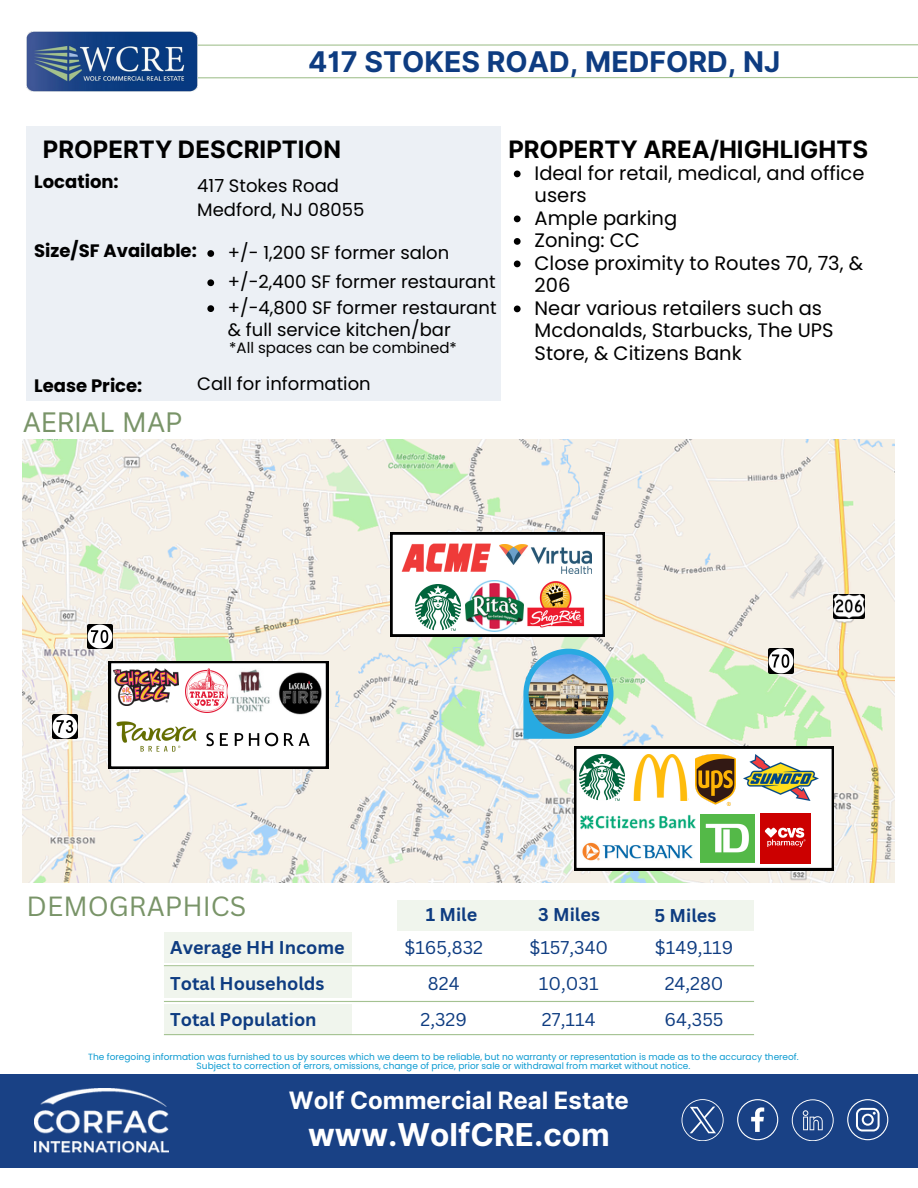
<style>
.page{position:relative;width:918px;height:1188px;background:#fff}
.page>*{position:absolute;margin:0;border:0;box-sizing:border-box;transform-origin:0 0}
.t1{font:700 31.5px "Inter";color:#fff}
.t2{font:700 28.5px "Inter";color:#0e3c81}
.t3{font:27px "Canva Sans";color:#799468}
.t4{font:27px "Inter";color:#799468}
.t5{font:700 24px "Inter";color:#000}
.t6{font:700 24px "Inter";color:#fff}
.t7{font:19.5px/22.5px "Poppins";color:#000}
.t8{font:18px/24.8px "Poppins";color:#000}
.t9{font:700 18px "Canva Sans";color:#0e3c81}
.t10{font:18px "Canva Sans";color:#0e3c81}
.t11{font:700 18px "Poppins";color:#000}
.t12{font:15px "Poppins";color:#000}
.t13{font:9px/9px "Poppins";color:#0b9ad1;text-align:center}
</style>
<div class="page">
<div style="left:27px;top:127px;width:474px;height:274px;background:#ecf0f5"></div>
<div style="left:0;top:1074px;width:918px;height:94px;background:#194185"></div>
<img style="left:34px;top:1088px;width:134px;height:64px">
<svg style="left:198px;top:44px;width:720px;height:2px"></svg>
<svg style="left:198px;top:76px;width:720px;height:3px"></svg>
<img style="left:27px;top:31px;width:171px;height:61px">
<svg style="left:792px;top:1099px;width:41px;height:42px"></svg>
<svg style="left:847px;top:1099px;width:41px;height:41px"></svg>
<svg style="left:737px;top:1099px;width:41px;height:41px"></svg>
<svg style="left:682px;top:1099px;width:41px;height:42px"></svg>
<img style="left:23px;top:439px;width:872px;height:444px">
<svg style="left:523px;top:649px;width:90px;height:90px;background:#88cbdd"></svg>
<img style="left:529px;top:654px;width:79px;height:80px">
<img style="left:53px;top:714px;width:25px;height:25px">
<img style="left:88px;top:624px;width:25px;height:25px">
<img style="left:769px;top:649px;width:25px;height:24px">
<img style="left:834px;top:594px;width:30px;height:25px">
<svg style="left:574px;top:747px;width:260px;height:123px"></svg>
<img style="left:579px;top:807px;width:116px;height:56px">
<svg style="left:391px;top:533px;width:213px;height:103px"></svg>
<img style="left:527px;top:581px;width:57px;height:47px">
<img style="left:400px;top:542px;width:91px;height:31px">
<img style="left:465px;top:581px;width:59px;height:51px">
<img style="left:500px;top:544px;width:92px;height:30px">
<img style="left:415px;top:584px;width:45px;height:46px">
<svg style="left:109px;top:661px;width:219px;height:108px"></svg>
<img style="left:113px;top:669px;width:65px;height:37px">
<img style="left:186px;top:669px;width:86px;height:44px">
<img style="left:114px;top:713px;width:84px;height:47px">
<img style="left:277px;top:671px;width:47px;height:44px">
<img style="left:207px;top:728px;width:102px;height:21px">
<svg style="left:207px;top:250px;width:7px;height:7px"></svg>
<svg style="left:207px;top:279px;width:7px;height:7px"></svg>
<svg style="left:207px;top:305px;width:7px;height:7px"></svg>
<svg style="left:514px;top:171px;width:7px;height:6px"></svg>
<svg style="left:514px;top:216px;width:7px;height:6px"></svg>
<svg style="left:514px;top:238px;width:7px;height:7px"></svg>
<svg style="left:514px;top:261px;width:7px;height:6px"></svg>
<svg style="left:514px;top:306px;width:7px;height:6px"></svg>
<div style="left:164px;top:932px;width:188px;height:30px;background:#f0f5ed"></div>
<div style="left:164px;top:968px;width:188px;height:30px;background:#f0f5ed"></div>
<div style="left:164px;top:1005px;width:188px;height:30px;background:#f0f5ed"></div>
<hr style="left:164px;top:965px;width:590px;height:1px;background:#a4c291">
<hr style="left:164px;top:1001px;width:590px;height:1px;background:#a4c291">
<div style="left:397px;top:900px;width:357px;height:30px;background:#f0f5ed"></div>
<hr style="left:164px;top:1034px;width:590px;height:1px;background:#a4c291">
<h6 class="t2" style="left:308px;top:45px;width:474px">417 STOKES ROAD, MEDFORD, NJ</h6>
<h1 class="t5" style="left:43px;top:135px;width:300px">PROPERTY DESCRIPTION</h1>
<p class="t11" style="left:34px;top:169px;width:86px">Location:</p>
<p class="t8" style="left:197px;top:173px;width:169px">417 Stokes Road<br>Medford, NJ 08055</p>
<h3 class="t8" style="left:228px;top:240px;width:223px">+/- 1,200 SF former salon</h3>
<p class="t8" style="left:228px;top:270px;width:269px">+/-2,400 SF former restaurant</p>
<p class="t8" style="left:228px;top:297px;width:270px;line-height:21.3px">+/-4,800 SF former restaurant &amp; full service kitchen/bar</p>
<p class="t12" style="left:229px;top:337px;width:229px">*All spaces can be combined*</p>
<p class="t8" style="left:197px;top:371px;width:175px">Call for information</p>
<h3 class="t11" style="left:34px;top:238px;width:164px">Size/SF Available:</h3>
<h5 class="t11" style="left:34px;top:373px;width:110px">Lease Price:</h5>
<h2 class="t4" style="left:23px;top:406px;width:161px">AERIAL MAP</h2>
<p class="t5" style="left:508px;top:135px;width:361px">PROPERTY AREA/HIGHLIGHTS</p>
<h6 class="t7" style="left:535px;top:161px;width:331px">Ideal for retail, medical, and office users</h6>
<p class="t7" style="left:535px;top:206px;width:144px">Ample parking</p>
<p class="t7" style="left:535px;top:229px;width:107px">Zoning: CC</p>
<p class="t7" style="left:535px;top:251px;width:330px">Close proximity to Routes 70, 73, &amp;<br>206</p>
<p class="t7" style="left:535px;top:296px;width:301px">Near various retailers such as<br>Mcdonalds, Starbucks, The UPS<br>Store, &amp; Citizens Bank</p>
<p class="t3" style="left:27px;top:887px;width:221px">DEMOGRAPHICS</p>
<p class="t9" style="left:426px;top:902px;width:53px">1 Mile</p>
<p class="t9" style="left:538px;top:902px;width:63px">3 Miles</p>
<p class="t9" style="left:654px;top:902px;width:63px">5 Miles</p>
<p class="t9" style="left:170px;top:935px;width:176px">Average HH Income</p>
<p class="t9" style="left:170px;top:971px;width:156px">Total Households</p>
<p class="t9" style="left:170px;top:1006px;width:148px">Total Population</p>
<p class="t10" style="left:404px;top:935px;width:80px">$165,832</p>
<p class="t10" style="left:428px;top:971px;width:33px">824</p>
<p class="t10" style="left:420px;top:1006px;width:48px">2,329</p>
<p class="t10" style="left:529px;top:935px;width:80px">$157,340</p>
<p class="t10" style="left:539px;top:971px;width:61px">10,031</p>
<p class="t10" style="left:542px;top:1006px;width:55px">27,114</p>
<p class="t10" style="left:655px;top:935px;width:80px">$149,119</p>
<p class="t10" style="left:665px;top:971px;width:60px">24,280</p>
<p class="t10" style="left:665px;top:1006px;width:60px">64,355</p>
<h5 class="t13" style="left:88px;top:1052px;width:712px">The foregoing information was furnished to us by sources which we deem to be reliable, but no warranty or representation is made as to the accuracy thereof.<br>Subject to correction of errors, omissions, change of price, prior sale or withdrawal from market without notice.</h5>
<p class="t6" style="left:289px;top:1086px;width:341px">Wolf Commercial Real Estate</p>
<p class="t1" style="left:308px;top:1116px;width:303px">www.WolfCRE.com</p>
</div>
